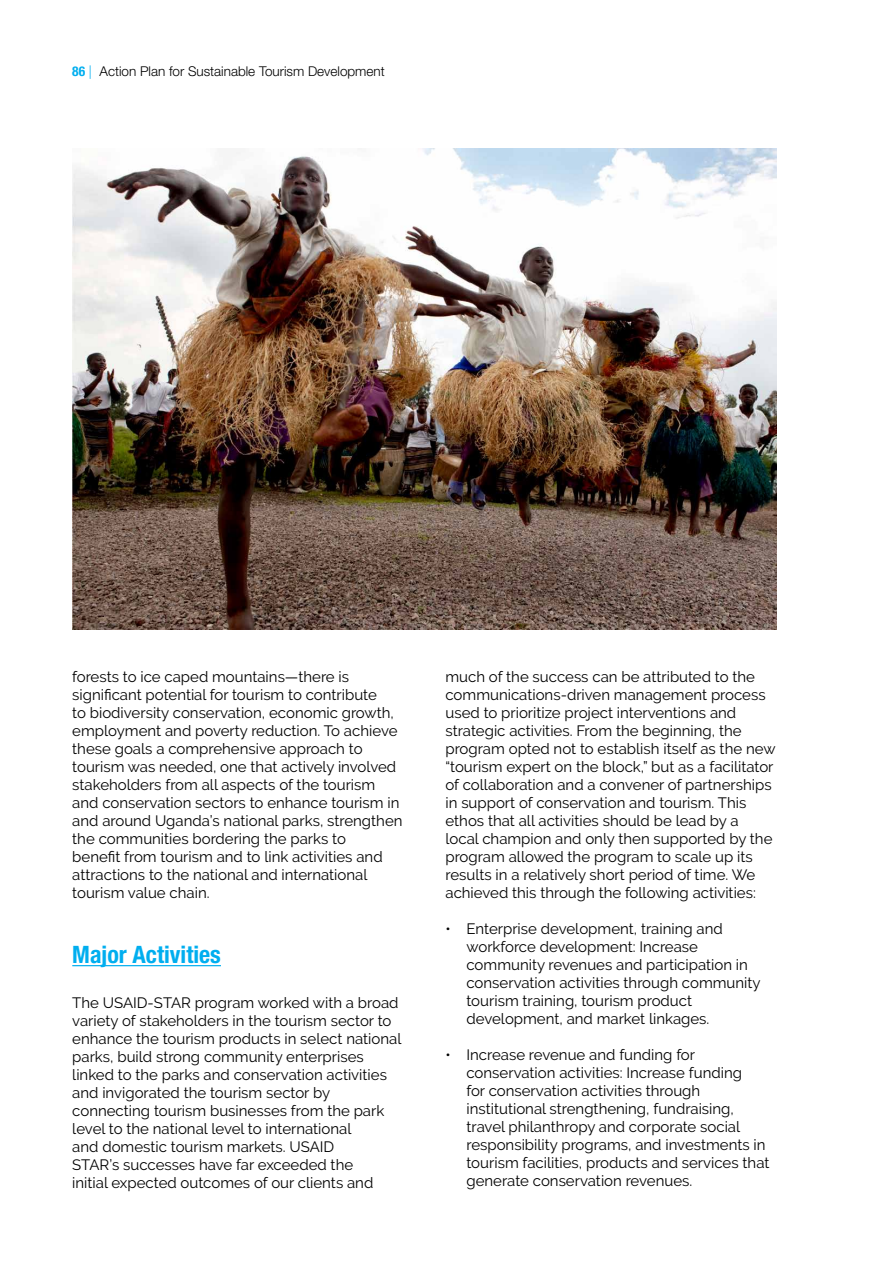
<style>
.page{position:relative;width:891px;height:1269px;background:#fff}
.page>*{position:absolute;margin:0;border:0;box-sizing:border-box;transform-origin:0 0}
.t1{font:700 condensed 24px "Helvetica Neue LT Std";color:#00aeef}
.t2{font:15px/18px "Raleway";color:#000}
.t3{font:300 13.5px "Helvetica Neue LT Std";color:#000}
.s1{font-weight:700;font-stretch:condensed;color:#00aeef}
.s2{color:#00aeef}
</style>
<div class="page">
<hr style="left:72px;top:965px;width:149px;height:1px;background:#00aeef">
<img style="left:72px;top:149px;width:704px;height:480px">
<p class="t3" style="left:72px;top:63px;width:314px"><span class="s1">86</span> <span class="s2">|</span> Action Plan for Sustainable Tourism Development</p>
<p class="t2" style="left:72px;top:668px;width:332px">forests to ice caped mountains—there is significant potential for tourism to contribute<br>to biodiversity conservation, economic growth, employment and poverty reduction. To achieve these goals a comprehensive approach to tourism was needed, one that actively involved stakeholders from all aspects of the tourism and conservation sectors to enhance tourism in and around Uganda’s national parks, strengthen the communities bordering the parks to<br>benefit from tourism and to link activities and attractions to the national and international tourism value chain.</p>
<h1 class="t1" style="left:72px;top:940px;width:150px">Major Activities</h1>
<p class="t2" style="left:72px;top:993px;width:331px">The USAID-STAR program worked with a broad variety of stakeholders in the tourism sector to enhance the tourism products in select national parks, build strong community enterprises linked to the parks and conservation activities and invigorated the tourism sector by connecting tourism businesses from the park level to the national level to international<br>and domestic tourism markets. USAID<br>STAR’s successes have far exceeded the<br>initial expected outcomes of our clients and</p>
<p class="t2" style="left:445px;top:668px;width:332px">much of the success can be attributed to the communications-driven management process used to prioritize project interventions and strategic activities. From the beginning, the program opted not to establish itself as the new “tourism expert on the block,” but as a facilitator of collaboration and a convener of partnerships in support of conservation and tourism. This ethos that all activities should be lead by a local champion and only then supported by the program allowed the program to scale up its results in a relatively short period of time. We achieved this through the following activities:</p>
<p class="t2" style="left:466px;top:920px;width:296px;text-indent:-21px">• Enterprise development, training and workforce development: Increase community revenues and participation in conservation activities through community tourism training, tourism product development, and market linkages.</p>
<p class="t2" style="left:466px;top:1046px;width:304px;text-indent:-21px">• Increase revenue and funding for conservation activities: Increase funding<br>for conservation activities through institutional strengthening, fundraising, travel philanthropy and corporate social responsibility programs, and investments in tourism facilities, products and services that generate conservation revenues.</p>
</div>
